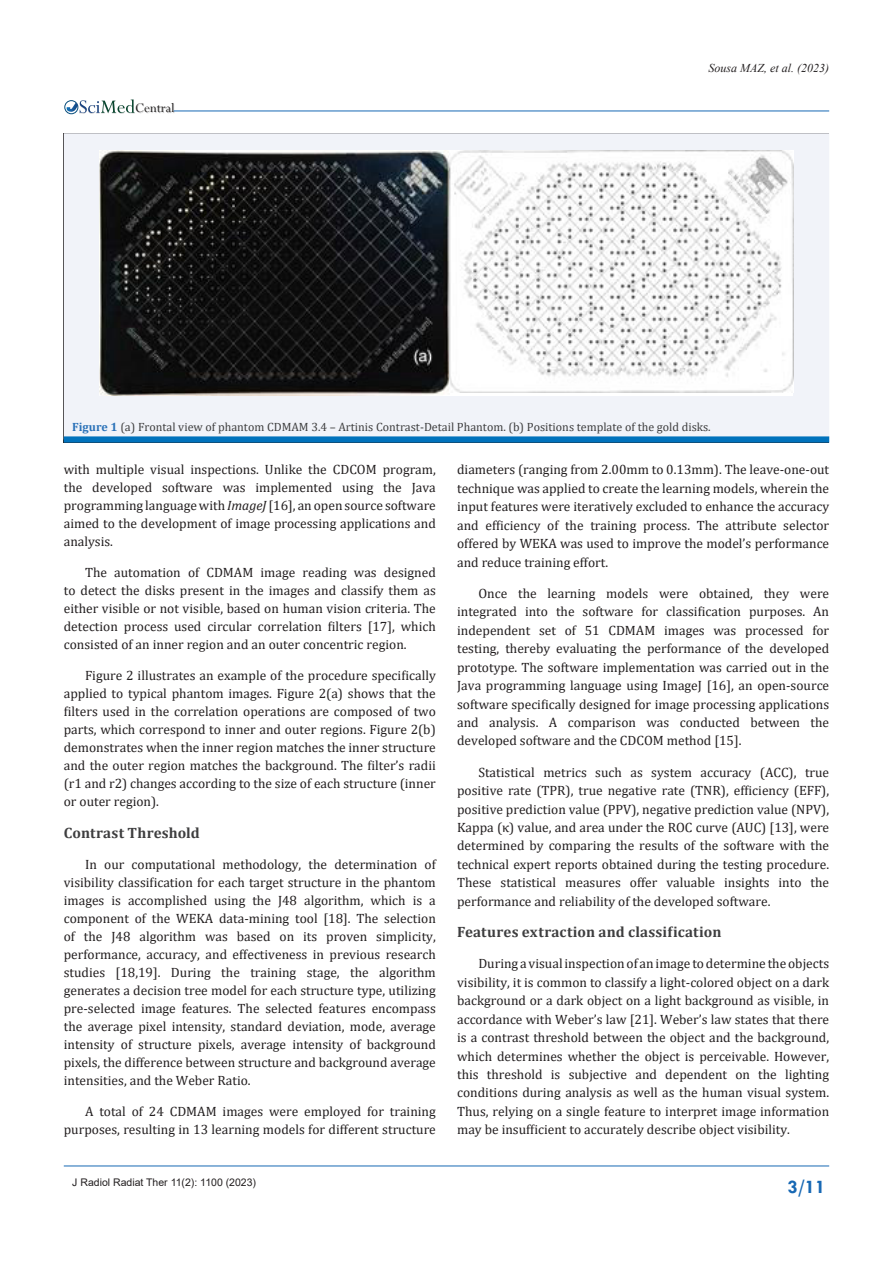
<style>
.page{position:relative;width:893px;height:1263px;background:#fff}
.page>*{position:absolute;margin:0;border:0;box-sizing:border-box;transform-origin:0 0}
.t1{font:700 19.5px "Tw Cen";color:#1768b4}
.List_Paragraph{font:700 15px "Cambria";letter-spacing:.015em;color:#3e3e3f}
.t2{font:14.55px "Perpetua";color:#211e1e}
.Body_Text{font:13.5px/18.5px "Cambria";color:#231f20;text-align:justify}
.t3{font:12px "Cambria";color:#3e3e3f}
.t4{font:italic 12px "Times New Roman";color:#231f20}
.t5{font:10.5px "Arial";color:#231f20}
.s1{font-weight:700;color:#2a71b8}
.s2{font-style:italic}
</style>
<div class="page">
<img style="left:79px;top:103px;width:96px;height:11px">
<div style="left:64px;top:100px;width:14px;height:14px;border:1px solid #074d7c;border-radius:50%"></div>
<svg style="left:66px;top:99px;width:69px;height:14px"></svg>
<hr style="left:64px;top:1166px;width:765px;height:1px;background:#1768b4">
<hr style="left:174px;top:111px;width:655px;height:1px;background:#1768b4">
<div style="left:64px;top:133px;width:765px;height:303px;background:#f1f3f9"></div>
<div style="left:64px;top:436px;width:765px;height:7px;background:#0072bc"></div>
<img style="left:100px;top:151px;width:349px;height:245px">
<img style="left:449px;top:151px;width:344px;height:241px">
<p class="t2" style="left:135px;top:99px;width:41px">Central</p>
<p class="t4" style="left:708px;top:60px;width:122px">Sousa MAZ, et al. (2023)</p>
<p class="t3" style="left:72px;top:420px;width:640px"><span class="s1">Figure 1</span> (a) Frontal view of phantom CDMAM 3.4 – Artinis Contrast-Detail Phantom. (b) Positions template of the gold disks.</p>
<p class="Body_Text" style="left:64px;top:461px;width:374px;line-height:18px">with multiple visual inspections. Unlike the CDCOM program, the developed software was implemented using the Java programming language with <span class="s2">ImageJ</span> [16], an open source software aimed to the development of image processing applications and analysis.</p>
<p class="Body_Text" style="left:64px;top:563px;width:374px;line-height:18px;text-indent:21px">The automation of CDMAM image reading was designed to detect the disks present in the images and classify them as either visible or not visible, based on human vision criteria. The detection process used circular correlation filters [17], which consisted of an inner region and an outer concentric region.</p>
<p class="Body_Text" style="left:64px;top:666px;width:374px;line-height:18px;text-indent:21px">Figure 2 illustrates an example of the procedure specifically applied to typical phantom images. Figure 2(a) shows that the filters used in the correlation operations are composed of two parts, which correspond to inner and outer regions. Figure 2(b) demonstrates when the inner region matches the inner structure and the outer region matches the background. The filter’s radii (r1 and r2) changes according to the size of each structure (inner or outer region).</p>
<p class="List_Paragraph" style="left:64px;top:822px;width:138px">Contrast Threshold</p>
<p class="Body_Text" style="left:64px;top:855px;width:374px;line-height:18px;text-indent:21px">In our computational methodology, the determination of visibility classification for each target structure in the phantom images is accomplished using the J48 algorithm, which is a component of the WEKA data-mining tool [18]. The selection of the J48 algorithm was based on its proven simplicity, performance, accuracy, and effectiveness in previous research studies [18,19]. During the training stage, the algorithm generates a decision tree model for each structure type, utilizing pre-selected image features. The selected features encompass the average pixel intensity, standard deviation, mode, average intensity of structure pixels, average intensity of background pixels, the difference between structure and background average intensities, and the Weber Ratio.</p>
<p class="Body_Text" style="left:64px;top:1102px;width:374px;line-height:18px;text-align:right">A total of 24 CDMAM images were employed for training purposes, resulting in 13 learning models for different structure</p>
<p class="Body_Text" style="left:457px;top:460px;width:374px">diameters (ranging from 2.00mm to 0.13mm). The leave-one-out technique was applied to create the learning models, wherein the input features were iteratively excluded to enhance the accuracy and efficiency of the training process. The attribute selector offered by WEKA was used to improve the model’s performance and reduce training effort.</p>
<p class="Body_Text" style="left:457px;top:584px;width:374px;text-indent:21px">Once the learning models were obtained, they were integrated into the software for classification purposes. An independent set of 51 CDMAM images was processed for testing, thereby evaluating the performance of the developed prototype. The software implementation was carried out in the Java programming language using ImageJ [16], an open-source software specifically designed for image processing applications and analysis. A comparison was conducted between the developed software and the CDCOM method [15].</p>
<p class="Body_Text" style="left:457px;top:763px;width:374px;text-indent:21px">Statistical metrics such as system accuracy (ACC), true positive rate (TPR), true negative rate (TNR), efficiency (EFF), positive prediction value (PPV), negative prediction value (NPV), Kappa (κ) value, and area under the ROC curve (AUC) [13], were determined by comparing the results of the software with the technical expert reports obtained during the testing procedure.<br>These statistical measures offer valuable insights into the performance and reliability of the developed software.</p>
<p class="List_Paragraph" style="left:457px;top:921px;width:266px">Features extraction and classification</p>
<p class="Body_Text" style="left:457px;top:954px;width:374px;text-indent:21px">During a visual inspection of an image to determine the objects visibility, it is common to classify a light-colored object on a dark background or a dark object on a light background as visible, in accordance with Weber’s law [21]. Weber’s law states that there is a contrast threshold between the object and the background, which determines whether the object is perceivable. However, this threshold is subjective and dependent on the lighting conditions during analysis as well as the human visual system.<br>Thus, relying on a single feature to interpret image information may be insufficient to accurately describe object visibility.</p>
<p class="t5" style="left:72px;top:1175px;width:185px">J Radiol Radiat Ther 11(2): 1100 (2023)</p>
<h1 class="t1" style="left:787px;top:1175px;width:40px">3/11</h1>
</div>
